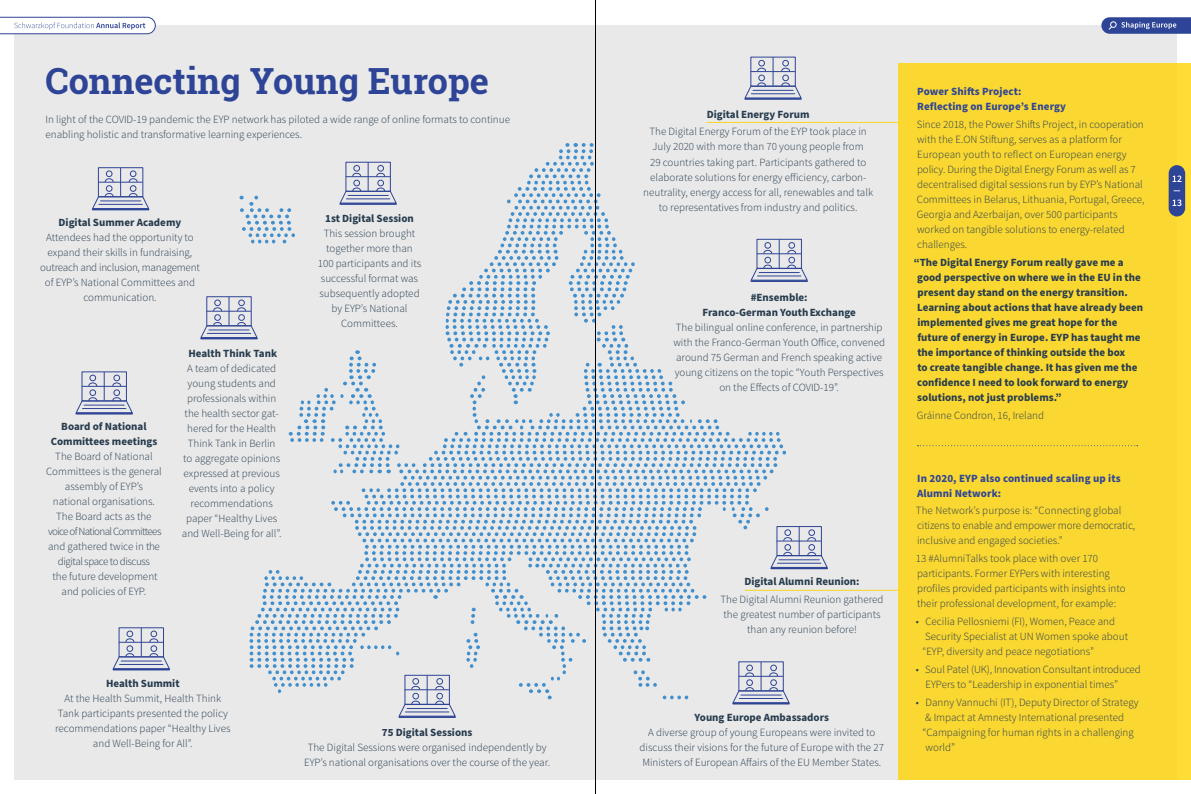
<style>
.page{position:relative;width:1191px;height:794px;background:#fff}
.page>*{position:absolute;margin:0;border:0;box-sizing:border-box;transform-origin:0 0}
.t1{font:700 36px "Roboto Slab";color:#2e4496}
.t2{font:300 11px/15px "Source Sans Pro";color:#273c4e;text-align:center}
.t3{font:700 11px/15px "Source Sans Pro";color:#273c4e;text-align:center}
.t4{font:700 11px/15px "Source Sans Pro";letter-spacing:.01em;color:#2e4496}
</style>
<div class="page">
<div style="left:14px;top:26px;width:1162px;height:754px;background:#e9e9e9"></div>
<div style="left:898px;top:63px;width:293px;height:717px;background:#fad731"></div>
<div style="left:98px;top:167px;width:45px;height:30px;border:1px solid #2e4496"></div>
<svg style="left:91px;top:168px;width:59px;height:42px"></svg>
<svg style="left:75px;top:372px;width:58px;height:42px"></svg>
<hr style="left:745px;top:98px;width:56px;height:2px;background:#2e4496">
<svg style="left:744px;top:57px;width:58px;height:42px"></svg>
<hr style="left:399px;top:716px;width:56px;height:2px;background:#2e4496">
<div style="left:119px;top:627px;width:45px;height:30px;border:1px solid #2e4496"></div>
<hr style="left:113px;top:668px;width:56px;height:2px;background:#2e4496">
<svg style="left:112px;top:628px;width:58px;height:41px"></svg>
<hr style="left:707px;top:122px;width:191px;height:1px;background:#ffd300">
<hr style="left:744px;top:590px;width:154px;height:1px;background:#ffd300">
<svg style="left:917px;top:445px;width:220px;height:1px"></svg>
<hr style="left:595px;top:0;width:1px;height:794px;background:#000">
<div style="left:1168px;top:165px;width:17px;height:51px;background:#2e4496;border-radius:8px"></div>
<svg style="left:1172px;top:199px;width:9px;height:7px"></svg>
<svg style="left:1172px;top:175px;width:9px;height:7px"></svg>
<svg style="left:1101px;top:17px;width:90px;height:17px;background:#4a5da4"></svg>
<svg style="left:0;top:17px;width:155px;height:17px"></svg>
<svg style="left:200px;top:121px;width:628px;height:596px"></svg>
<h1 class="t1" style="left:45px;top:57px;width:445px">Connecting Young Europe</h1>
<p class="t2" style="left:46px;top:111px;width:466px;text-align:left">In light of the COVID-19 pandemic the EYP network has piloted a wide range of online formats to continue enabling holistic and transformative learning experiences.</p>
<p class="t3" style="left:59px;top:215px;width:124px">Digital Summer Academy</p>
<p class="t2" style="left:40px;top:230px;width:161px">Attendees had the opportunity to expand their skills in fundraising, outreach and inclusion, management of EYP’s National Committees and communication.</p>
<p class="t3" style="left:51px;top:419px;width:108px">Board of National<br>Committees meetings</p>
<p class="t2" style="left:46px;top:449px;width:117px">The Board of National<br>Committees is the general assembly of EYP’s national organisations.<br>The Board acts as the voice of National Committees and gathered twice in the digital space to discuss<br>the future development and policies of EYP.</p>
<p class="t3" style="left:188px;top:346px;width:90px">Health Think Tank</p>
<p class="t2" style="left:182px;top:360px;width:101px">A team of dedicated young students and professionals within the health sector gat&shy;hered for the Health<br>Think Tank in Berlin<br>to aggregate opinions expressed at previous events into a policy recommendations paper “Healthy Lives and Well-Being for all”.</p>
<p class="t3" style="left:325px;top:211px;width:90px">1st Digital Session</p>
<p class="t2" style="left:318px;top:226px;width:105px">This session brought together more than<br>100 participants and its successful format was subsequently adopted by EYP’s National<br>Committees.</p>
<p class="t3" style="left:106px;top:676px;width:75px">Health Summit</p>
<p class="t2" style="left:55px;top:691px;width:177px">At the Health Summit, Health Think Tank participants presented the policy recommendations paper “Healthy Lives and Well-Being for All”.</p>
<p class="t3" style="left:382px;top:725px;width:92px">75 Digital Sessions</p>
<p class="t2" style="left:304px;top:739px;width:248px">The Digital Sessions were organised independently by<br>EYP’s national organisations over the course of the year.</p>
<p class="t3" style="left:707px;top:107px;width:104px">Digital Energy Forum</p>
<p class="t2" style="left:643px;top:124px;width:231px">The Digital Energy Forum of the EYP took place in July 2020 with more than 70 young people from<br>29 countries taking part. Participants gathered to elaborate solutions for energy efficiency, carbon&shy;neutrality, energy access for all, renewables and talk to representatives from industry and politics.</p>
<p class="t3" style="left:702px;top:290px;width:155px">#Ensemble:<br>Franco-German Youth Exchange</p>
<p class="t2" style="left:673px;top:320px;width:213px">The bilingual online conference, in partnership with the Franco-German Youth Office, convened around 75 German and French speaking active young citizens on the topic “Youth Perspectives on the Effects of COVID-19”.</p>
<p class="t3" style="left:744px;top:574px;width:117px">Digital Alumni Reunion:</p>
<p class="t2" style="left:720px;top:592px;width:164px">The Digital Alumni Reunion gathered the greatest number of participants than any reunion before!</p>
<p class="t3" style="left:694px;top:709px;width:136px">Young Europe Ambassadors</p>
<p class="t2" style="left:639px;top:724px;width:246px">A diverse group of young Europeans were invited to discuss their visions for the future of Europe with the 27<br>Ministers of European Affairs of the EU Member States.</p>
<p class="t4" style="left:917px;top:84px;width:150px">Power Shifts Project:<br>Reflecting on Europe’s Energy</p>
<p class="t2" style="left:916px;top:117px;width:229px;text-align:left">Since 2018, the Power Shifts Project, in cooperation with the E.ON Stiftung, serves as a platform for European youth to reflect on European energy policy. During the Digital Energy Forum as well as 7 decentralised digital sessions run by EYP’s National Committees in Belarus, Lithuania, Portugal, Greece, Georgia and Azerbaijan, over 500 participants worked on tangible solutions to energy-related challenges.</p>
<p class="t3" style="left:917px;top:255px;width:227px;text-align:left;text-indent:-4px">“The Digital Energy Forum really gave me a good perspective on where we in the EU in the present day stand on the energy transition.<br>Learning about actions that have already been implemented gives me great hope for the future of energy in Europe. EYP has taught me the importance of thinking outside the box<br>to create tangible change. It has given me the confidence I need to look forward to energy solutions, not just problems.”</p>
<p class="t2" style="left:917px;top:407px;width:129px">Gráinne Condron, 16, Ireland</p>
<p class="t4" style="left:917px;top:471px;width:205px">In 2020, EYP also continued scaling up its<br>Alumni Network:</p>
<p class="t2" style="left:916px;top:503px;width:221px;text-align:left">The Network’s purpose is: “Connecting global citizens to enable and empower more democratic, inclusive and engaged societies.”</p>
<p class="t2" style="left:916px;top:551px;width:211px;text-align:left">13 #AlumniTalks took place with over 170 participants. Former EYPers with interesting profiles provided participants with insights into their professional development, for example:</p>
<p class="t2" style="left:922px;top:614px;width:207px;text-align:left;text-indent:-7px">• Cecilia Pellosniemi (FI), Women, Peace and<br>Security Specialist at UN Women spoke about “EYP, diversity and peace negotiations”</p>
<p class="t2" style="left:925px;top:662px;width:217px;text-align:left;text-indent:-10px">• Soul Patel (UK), Innovation Consultant introduced<br>EYPers to “Leadership in exponential times”</p>
<p class="t2" style="left:922px;top:694px;width:218px;text-align:left;text-indent:-7px">• Danny Vannuchi (IT), Deputy Director of Strategy &amp; Impact at Amnesty International presented “Campaigning for human rights in a challenging world”</p>
</div>
